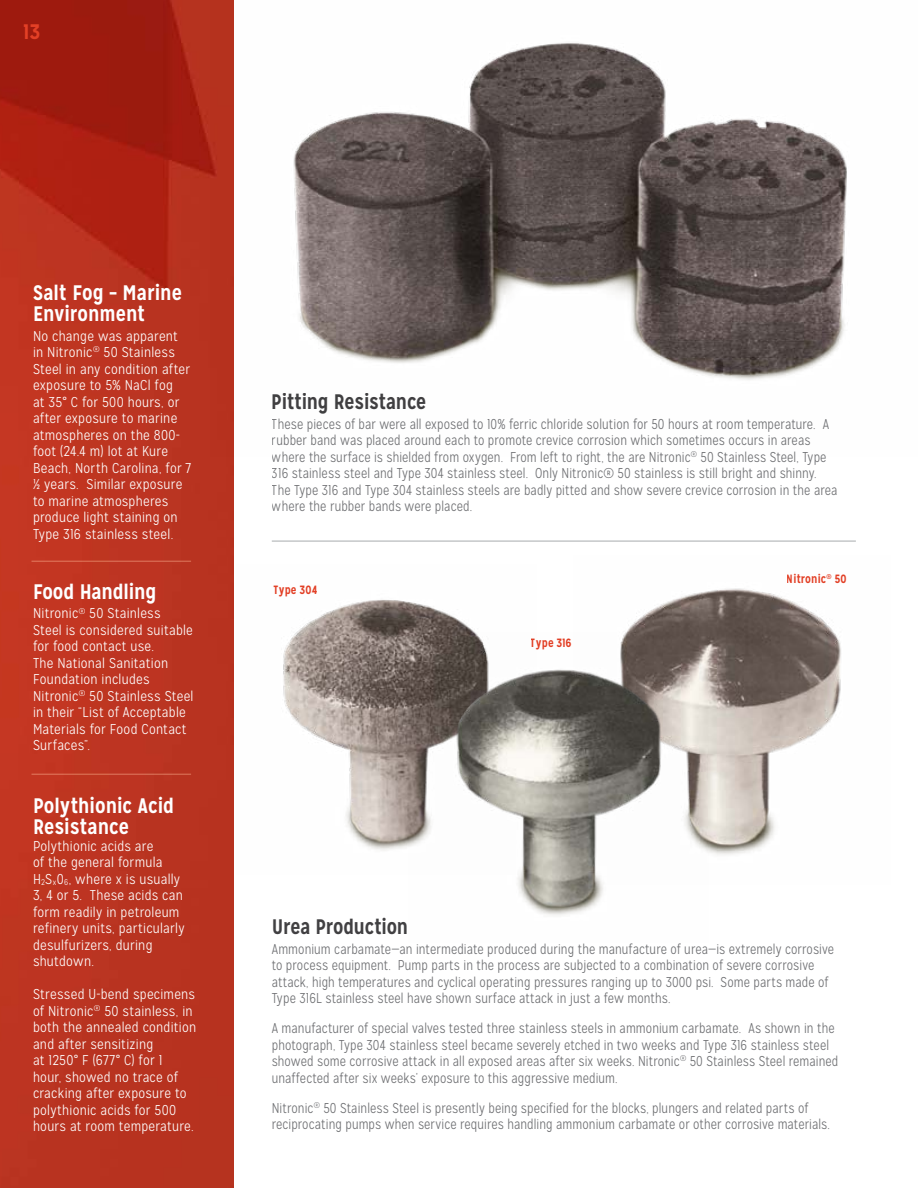
<style>
.page{position:relative;width:918px;height:1188px;background:#fff}
.page>*{position:absolute;margin:0;border:0;box-sizing:border-box;transform-origin:0 0}
.t1{font:700 21px/21px "Mission Gothic";color:#fff;scale:.96 1}
.t2{font:700 21px "Mission Gothic";letter-spacing:-.01em;color:#414042;scale:.94 1}
.t3{font:700 21px "Mission Gothic";color:#e34026}
.t4{font:300 14.25px/16.5px "Mission Gothic";letter-spacing:.005em;color:#6d6e71;scale:.94 1}
.t5{font:300 14.25px/16.5px "Mission Gothic";letter-spacing:.015em;color:#fff}
.t6{font:700 12px "Mission Gothic";letter-spacing:.01em;color:#e34026;scale:.93 1}
</style>
<div class="page">
<img style="left:0;top:0;width:234px;height:1188px">
<hr style="left:32px;top:561px;width:159px;height:1px;background:#fff">
<hr style="left:32px;top:774px;width:159px;height:1px;background:#fff">
<hr style="left:272px;top:541px;width:584px;height:1px;background:#b1b4b6">
<img style="left:210px;top:0;width:637px;height:457px">
<img style="left:283px;top:600px;width:193px;height:251px">
<img style="left:625px;top:588px;width:216px;height:267px">
<img style="left:409px;top:633px;width:299px;height:282px">
<p class="t3" style="left:23px;top:19px;width:18px">13</p>
<p class="t1" style="left:33px;top:282px;width:157px">Salt Fog – Marine<br>Environment</p>
<p class="t5" style="left:33px;top:328px;width:160px">No change was apparent in Nitronic<sup>®</sup> 50 Stainless<br>Steel in any condition after exposure to 5% NaCl fog<br>at 35° C for 500 hours, or after exposure to marine atmospheres on the 800- foot (24.4 m) lot at Kure<br>Beach, North Carolina, for 7 ½ years. Similar exposure to marine atmospheres produce light staining on<br>Type 316 stainless steel.</p>
<p class="t1" style="left:33px;top:581px;width:130px">Food Handling</p>
<p class="t5" style="left:33px;top:605px;width:162px">Nitronic<sup>®</sup> 50 Stainless<br>Steel is considered suitable for food contact use.<br>The National Sanitation<br>Foundation includes<br>Nitronic<sup>®</sup> 50 Stainless Steel in their “List of Acceptable<br>Materials for Food Contact<br>Surfaces”.</p>
<p class="t1" style="left:33px;top:795px;width:149px">Polythionic Acid<br>Resistance</p>
<p class="t5" style="left:33px;top:838px;width:153px">Polythionic acids are<br>of the general formula<br>H<sub>2</sub>S<sub>x</sub>0<sub>6</sub>, where x is usually<br>3, 4 or 5. These acids can form readily in petroleum refinery units, particularly desulfurizers, during shutdown.</p>
<p class="t5" style="left:33px;top:986px;width:165px">Stressed U-bend specimens of Nitronic<sup>®</sup> 50 stainless, in both the annealed condition and after sensitizing<br>at 1250° F (677° C) for 1<br>hour, showed no trace of cracking after exposure to polythionic acids for 500 hours at room temperature.</p>
<h1 class="t2" style="left:272px;top:389px;width:166px">Pitting Resistance</h1>
<p class="t4" style="left:272px;top:416px;width:603px">These pieces of bar were all exposed to 10% ferric chloride solution for 50 hours at room temperature. A rubber band was placed around each to promote crevice corrosion which sometimes occurs in areas where the surface is shielded from oxygen. From left to right, the are Nitronic<sup>®</sup> 50 Stainless Steel, Type 316 stainless steel and Type 304 stainless steel. Only Nitronic® 50 stainless is still bright and shinny.<br>The Type 316 and Type 304 stainless steels are badly pitted and show severe crevice corrosion in the area where the rubber bands were placed.</p>
<p class="t6" style="left:274px;top:582px;width:49px">Type 304</p>
<p class="t6" style="left:531px;top:635px;width:46px">Type 316</p>
<p class="t6" style="left:787px;top:571px;width:66px">Nitronic<sup>®</sup> 50</p>
<h1 class="t2" style="left:272px;top:914px;width:147px">Urea Production</h1>
<p class="t4" style="left:272px;top:941px;width:600px">Ammonium carbamate—an intermediate produced during the manufacture of urea—is extremely corrosive to process equipment. Pump parts in the process are subjected to a combination of severe corrosive attack, high temperatures and cyclical operating pressures ranging up to 3000 psi. Some parts made of Type 316L stainless steel have shown surface attack in just a few months.</p>
<p class="t4" style="left:272px;top:1020px;width:604px">A manufacturer of special valves tested three stainless steels in ammonium carbamate. As shown in the photograph, Type 304 stainless steel became severely etched in two weeks and Type 316 stainless steel showed some corrosive attack in all exposed areas after six weeks. Nitronic<sup>®</sup> 50 Stainless Steel remained unaffected after six weeks’ exposure to this aggressive medium.</p>
<p class="t4" style="left:272px;top:1100px;width:595px">Nitronic<sup>®</sup> 50 Stainless Steel is presently being specified for the blocks, plungers and related parts of reciprocating pumps when service requires handling ammonium carbamate or other corrosive materials.</p>
</div>
